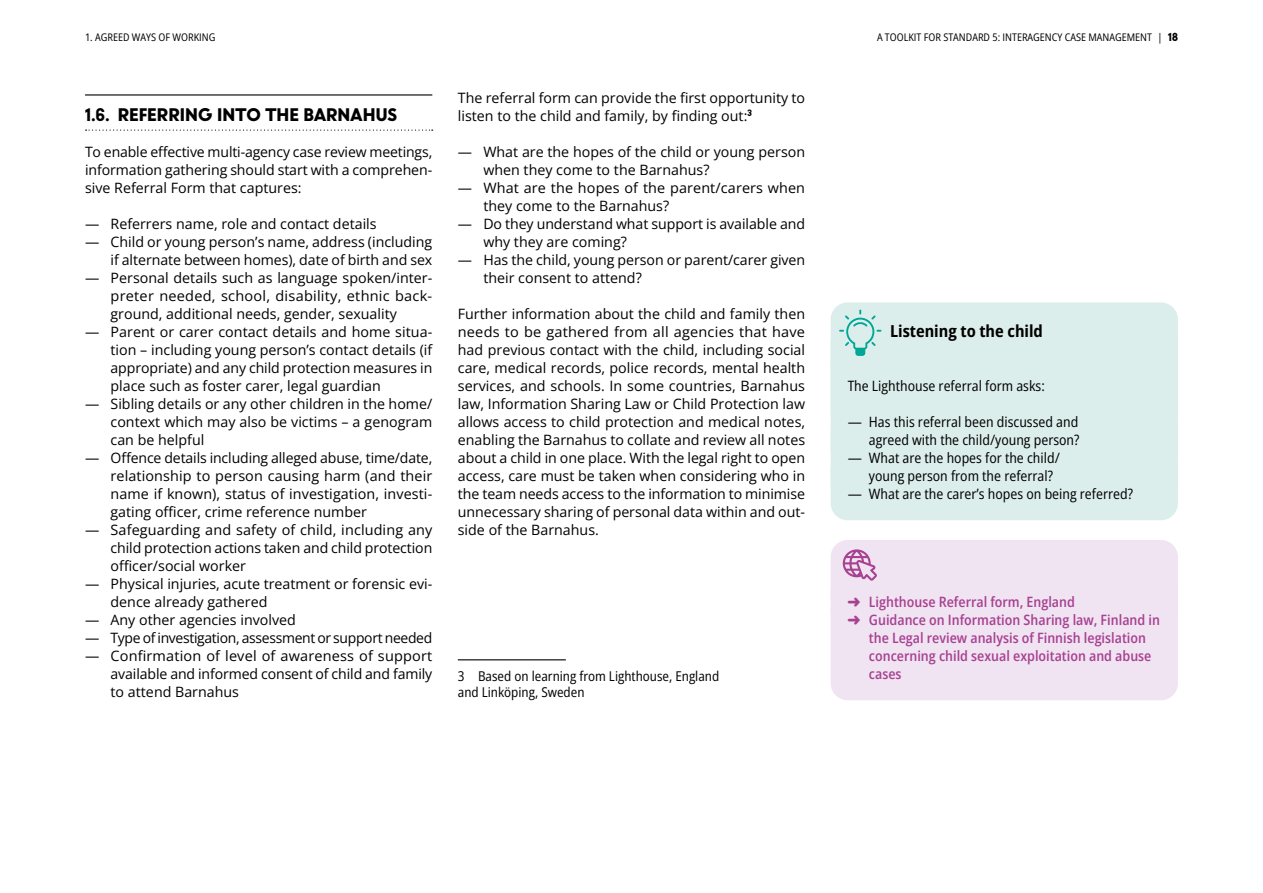
<style>
.page{position:relative;width:1263px;height:893px;background:#fff}
.page>*{position:absolute;margin:0;border:0;box-sizing:border-box;transform-origin:0 0}
.t1{font:900 16.5px "U8";letter-spacing:.01em;color:#000}
.t2{font:700 semi-condensed 16.5px "Open Sans";color:#000}
.t3{font:14.25px/18px "Open Sans";color:#000;text-align:justify}
.t4{font:semi-condensed 14.25px/18px "Open Sans";color:#000;text-align:right}
.t5{font:600 semi-condensed 14.25px "Open Sans";color:#a84191}
.t6{font:14.25px "Open Sans";letter-spacing:-.025em;color:#000}
.t7{font:semi-condensed 13.5px/16.5px "Open Sans";color:#000}
.t8{font:semi-condensed 10.5px "Open Sans";color:#000}
.s1{font-stretch:normal}
.s2{font-family:"U8";font-weight:900;font-stretch:normal}
</style>
<div class="page">
<hr style="left:85px;top:94px;width:347px;height:2px;background:#000">
<svg style="left:86px;top:130px;width:347px;height:1px"></svg>
<hr style="left:458px;top:659px;width:108px;height:1px;background:#000">
<div style="left:831px;top:593px;width:347px;height:107px;background:#f0e4f2;border-radius:17px"></div>
<div style="left:831px;top:540px;width:347px;height:59px;background:#f0e4f2"></div>
<div style="left:831px;top:302px;width:347px;height:218px;background:#dceeeb"></div>
<p class="t8" style="left:85px;top:30px;width:132px">1. Agreed Ways of Worki ng</p>
<p class="t8" style="left:877px;top:30px;width:302px">A TOOLKIT FOR STANDARD 5: INTERAGENCY CASE MANAGEMENT <span class="s1">|</span> <span class="s2">18</span></p>
<p class="t1" style="left:85px;top:102px;width:314px">1.6. REFERRING INTO THE BARNAHUS</p>
<p class="t3" style="left:85px;top:143px;width:349px">To enable effective multi-agency case review meetings, information gathering should start with a comprehen&shy;sive Referral Form that captures:</p>
<p class="t3" style="left:85px;top:215px;width:293px">— Referrers name, role and contact details</p>
<p class="t3" style="left:85px;top:233px;width:349px;text-align:right">— Child or young person’s name, address (including if alternate between homes), date of birth and sex</p>
<p class="t3" style="left:111px;top:269px;width:323px;text-indent:-26px">— Personal details such as language spoken/inter&shy;preter needed, school, disability, ethnic back&shy;ground, additional needs, gender, sexuality</p>
<p class="t3" style="left:111px;top:323px;width:323px;text-indent:-26px">— Parent or carer contact details and home situa&shy;tion – including young person’s contact details (if appropriate) and any child protection measures in place such as foster carer, legal guardian</p>
<p class="t3" style="left:111px;top:395px;width:323px;text-indent:-26px">— Sibling details or any other children in the home/ context which may also be victims – a genogram can be helpful</p>
<p class="t3" style="left:111px;top:449px;width:323px;text-indent:-26px">— Offence details including alleged abuse, time/date, relationship to person causing harm (and their name if known), status of investigation, investi&shy;gating officer, crime reference number</p>
<p class="t3" style="left:111px;top:521px;width:323px;text-indent:-26px">— Safeguarding and safety of child, including any child protection actions taken and child protection officer/social worker</p>
<p class="t3" style="left:111px;top:575px;width:323px;text-indent:-26px">— Physical injuries, acute treatment or forensic evi&shy;dence already gathered</p>
<p class="t3" style="left:85px;top:611px;width:212px">— Any other agencies involved</p>
<p class="t6" style="left:85px;top:628px;width:349px">— Type of investigation, assessment or support needed</p>
<p class="t3" style="left:111px;top:647px;width:323px;text-indent:-26px">— Confirmation of level of awareness of support available and informed consent of child and family to attend Barnahus</p>
<p class="t3" style="left:458px;top:89px;width:349px">The referral form can provide the first opportunity to listen to the child and family, by finding out:<sup>3</sup></p>
<p class="t3" style="left:483px;top:143px;width:323px;text-indent:-26px">— What are the hopes of the child or young person when they come to the Barnahus?</p>
<p class="t3" style="left:483px;top:179px;width:323px;text-indent:-26px">— What are the hopes of the parent/carers when they come to the Barnahus?</p>
<p class="t3" style="left:483px;top:215px;width:323px;text-indent:-26px">— Do they understand what support is available and why they are coming?</p>
<p class="t3" style="left:483px;top:251px;width:323px;text-indent:-26px">— Has the child, young person or parent/carer given their consent to attend?</p>
<p class="t3" style="left:458px;top:305px;width:349px">Further information about the child and family then needs to be gathered from all agencies that have had previous contact with the child, including social care, medical records, police records, mental health services, and schools. In some countries, Barnahus law, Information Sharing Law or Child Protection law allows access to child protection and medical notes, enabling the Barnahus to collate and review all notes about a child in one place. With the legal right to open access, care must be taken when considering who in the team needs access to the information to minimise unnecessary sharing of personal data within and out&shy;side of the Barnahus.</p>
<p class="t7" style="left:458px;top:667px;width:263px">3 Based on learning from Lighthouse, England and Linköping, Sweden</p>
<p class="t2" style="left:890px;top:320px;width:154px">Listening to the child</p>
<p class="t4" style="left:848px;top:377px;width:199px">The Lighthouse referral form asks:</p>
<p class="t4" style="left:848px;top:413px;width:233px"><span class="s1">—</span> Has this referral been discussed and agreed with the child/young person?</p>
<p class="t4" style="left:869px;top:449px;width:192px;text-align:left;text-indent:-21px"><span class="s1">—</span> What are the hopes for the child/ young person from the referral?</p>
<p class="t4" style="left:848px;top:484px;width:287px"><span class="s1">—</span> What are the carer’s hopes on being referred?</p>
<p class="t5" style="left:848px;top:592px;width:229px">➜ Lighthouse Referral form, England</p>
<p class="t5" style="left:848px;top:610px;width:314px">➜ Guidance on Information Sharing law, Finland in</p>
<p class="t5" style="left:869px;top:628px;width:279px">the Legal review analysis of Finnish legislation</p>
<p class="t5" style="left:869px;top:646px;width:284px">concerning child sexual exploitation and abuse</p>
<p class="t5" style="left:869px;top:664px;width:34px">cases</p>
</div>
